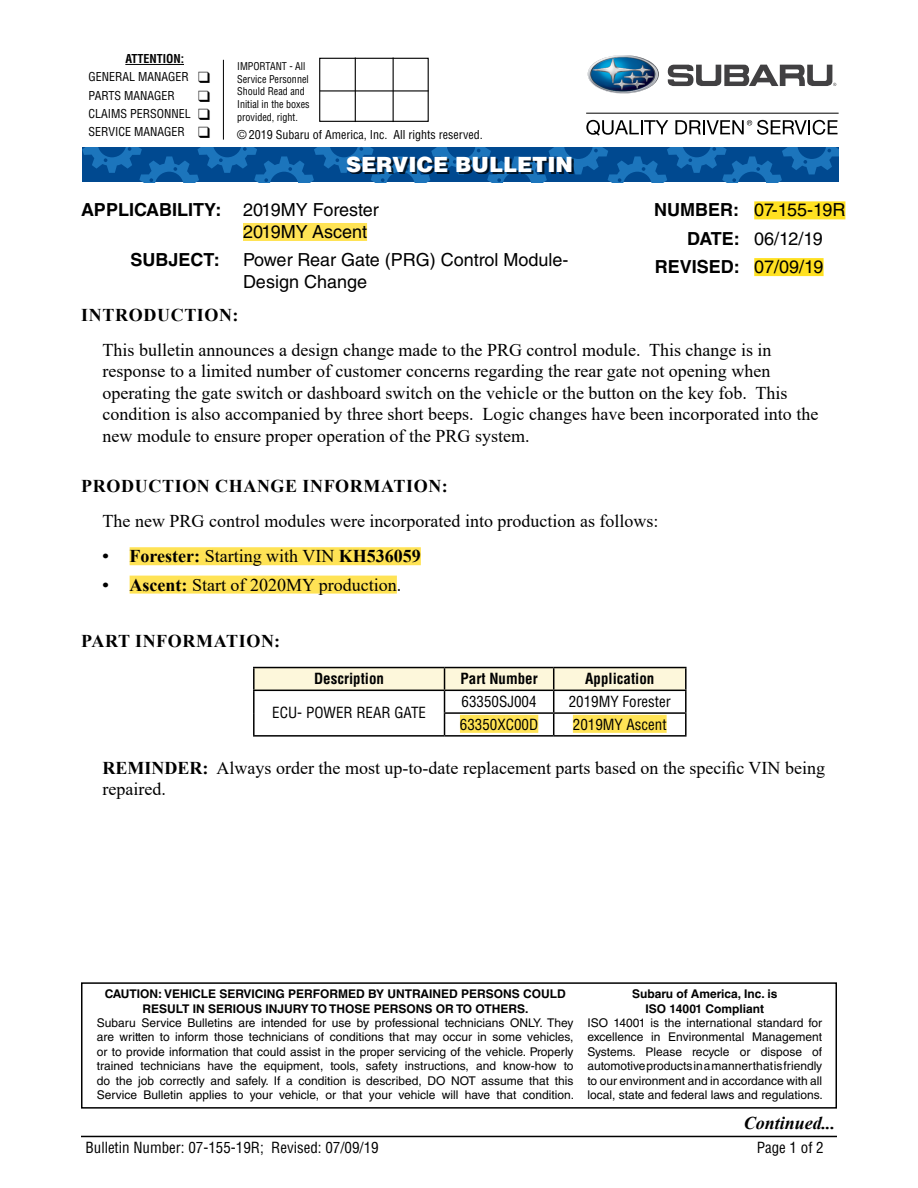
<style>
.page{position:relative;width:918px;height:1188px;background:#fff}
.page>*{position:absolute;margin:0;border:0;box-sizing:border-box;transform-origin:0 0}
.t1{font:900 21px "Helvetica LT Std";color:#fff}
.t2{font:18px/21.6px "Times New Roman";color:#000}
.t3{font:18px/21.6px "Helvetica LT Std";color:#000}
.t4{font:700 18px "Times New Roman";letter-spacing:.035em;color:#000}
.t5{font:700 18px "Times New Roman";color:#000}
.t6{font:700 18px "Helvetica LT Std";color:#000}
.t7{font:italic 700 18px "Times New Roman";color:#000}
.t8{font:condensed 15px "Helvetica LT Std";color:#000}
.t9{font:700 condensed 15px "Helvetica LT Std";color:#000}
.t10{font:12px/14.4px "Helvetica LT Std";color:#000;text-align:justify}
.t11{font:700 12px/14.4px "Helvetica LT Std";color:#000;text-align:center}
.t12{font:condensed 12px/18.1px "Helvetica LT Std";color:#000}
.t13{font:condensed 10.5px/12.6px "Helvetica LT Std";color:#000;scale:.96 1}
.s1{font-weight:700}
.s2{font-weight:400}
</style>
<div class="page">
<hr style="left:81px;top:1136px;width:756px;height:1px;background:#000">
<div style="left:754px;top:201px;width:91px;height:18px;background:#ffe121"></div>
<div style="left:754px;top:258px;width:70px;height:18px;background:#ffe121"></div>
<div style="left:243px;top:223px;width:124px;height:18px;background:#ffe355"></div>
<div style="left:81px;top:982px;width:756px;height:127px;border:2px solid #000"></div>
<div style="left:130px;top:547px;width:291px;height:18px;background:#ffe355"></div>
<div style="left:130px;top:576px;width:267px;height:18px;background:#ffe355"></div>
<hr style="left:253px;top:667px;width:192px;height:1px;background:#000">
<hr style="left:253px;top:668px;width:2px;height:22px;background:#000">
<hr style="left:445px;top:667px;width:109px;height:1px;background:#000">
<hr style="left:554px;top:667px;width:133px;height:1px;background:#000">
<hr style="left:685px;top:668px;width:2px;height:22px;background:#000">
<hr style="left:253px;top:690px;width:192px;height:1px;background:#000">
<hr style="left:253px;top:691px;width:2px;height:22px;background:#000">
<hr style="left:554px;top:690px;width:133px;height:1px;background:#000">
<hr style="left:685px;top:691px;width:2px;height:21px;background:#000">
<hr style="left:253px;top:713px;width:2px;height:22px;background:#000">
<hr style="left:554px;top:712px;width:133px;height:2px;background:#000">
<svg style="left:254px;top:668px;width:432px;height:67px"></svg>
<hr style="left:685px;top:714px;width:2px;height:21px;background:#000">
<hr style="left:253px;top:735px;width:192px;height:2px;background:#000">
<hr style="left:445px;top:735px;width:109px;height:2px;background:#000">
<hr style="left:554px;top:735px;width:133px;height:2px;background:#000">
<div style="left:460px;top:715px;width:78px;height:18px;background:#ffe355"></div>
<div style="left:573px;top:715px;width:94px;height:18px;background:#ffe355"></div>
<svg style="left:82px;top:147px;width:757px;height:35px"></svg>
<div style="left:348px;top:158px;width:225px;height:16px;background:#000;opacity:.75"></div>
<div style="left:319px;top:58px;width:110px;height:64px;border:1px solid #000"></div>
<hr style="left:355px;top:58px;width:1px;height:64px;background:#000">
<hr style="left:393px;top:58px;width:1px;height:64px;background:#000">
<hr style="left:320px;top:90px;width:109px;height:2px;background:#000">
<hr style="left:125px;top:64px;width:59px;height:1px;background:#000">
<hr style="left:223px;top:60px;width:1px;height:80px;background:#000">
<img style="left:588px;top:55px;width:71px;height:39px">
<svg style="left:668px;top:64px;width:168px;height:22px"></svg>
<hr style="left:586px;top:113px;width:253px;height:1px;background:#000">
<svg style="left:586px;top:120px;width:82px;height:16px"></svg>
<svg style="left:675px;top:120px;width:163px;height:15px"></svg>
<p class="t12" style="left:89px;top:50px;width:123px;text-indent:37px"><span class="s1">ATTENTION:<br></span>GENERAL MANAGER ❑<br>PARTS MANAGER</p>
<p class="t12" style="left:89px;top:104px;width:123px">CLAIMS PERSONNEL ❑<br>SERVICE MANAGER ❑</p>
<p class="t13" style="left:237px;top:60px;width:77px">IMPORTANT - All<br>Service Personnel<br>Should Read and<br>Initial in the boxes provided, right.</p>
<p class="t12" style="left:237px;top:126px;width:247px">© 2019 Subaru of America, Inc. All rights reserved.</p>
<h1 class="t1" style="left:346px;top:151px;width:229px">SERVICE BULLETIN</h1>
<h2 class="t3" style="left:243px;top:199px;width:137px;text-indent:-162px"><span class="s1">APPLICABILITY:</span> 2019MY Forester<br>2019MY Ascent</h2>
<h2 class="t6" style="left:130px;top:249px;width:91px">SUBJECT:</h2>
<h2 class="t3" style="left:243px;top:249px;width:327px">Power Rear Gate (PRG) Control Module-<br>Design Change</h2>
<h2 class="t3" style="left:654px;top:199px;width:193px"><span class="s1">NUMBER:</span> 07-155-19R</h2>
<h2 class="t3" style="left:687px;top:228px;width:137px"><span class="s1">DATE:</span> 06/12/19</h2>
<h2 class="t6" style="left:655px;top:256px;width:170px">REVISED: <span class="s2">07/09/19</span></h2>
<h2 class="t4" style="left:81px;top:302px;width:159px">INTRODUCTION:</h2>
<p class="t2" style="left:103px;top:338px;width:717px">This bulletin announces a design change made to the PRG control module. This change is in response to a limited number of customer concerns regarding the rear gate not opening when operating the gate switch or dashboard switch on the vehicle or the button on the key fob. This condition is also accompanied by three short beeps. Logic changes have been incorporated into the new module to ensure proper operation of the PRG system.</p>
<h2 class="t4" style="left:81px;top:473px;width:368px">PRODUCTION CHANGE INFORMATION:</h2>
<h2 class="t2" style="left:103px;top:510px;width:557px">The new PRG control modules were incorporated into production as follows:</h2>
<h2 class="t5" style="left:103px;top:543px;width:320px">• Forester: <span class="s2">Starting with VIN</span> KH536059</h2>
<h2 class="t2" style="left:103px;top:573px;width:300px"><span class="s1">• Ascent:</span> Start of 2020MY production.</h2>
<h2 class="t4" style="left:81px;top:628px;width:201px">PART INFORMATION:</h2>
<p class="t9" style="left:314px;top:669px;width:71px">Description</p>
<p class="t9" style="left:461px;top:669px;width:79px">Part Number</p>
<p class="t9" style="left:585px;top:669px;width:71px">Application</p>
<p class="t8" style="left:272px;top:704px;width:155px">ECU- POWER REAR GATE</p>
<p class="t8" style="left:462px;top:692px;width:76px">63350SJ004</p>
<p class="t8" style="left:569px;top:692px;width:104px">2019MY Forester</p>
<p class="t8" style="left:460px;top:715px;width:80px">63350XC00D</p>
<p class="t8" style="left:573px;top:715px;width:95px">2019MY Ascent</p>
<h2 class="t2" style="left:103px;top:756px;width:724px"><span class="s1">REMINDER:</span> Always order the most up-to-date replacement parts based on the specific VIN being repaired.</h2>
<p class="t11" style="left:105px;top:987px;width:463px">CAUTION: VEHICLE SERVICING PERFORMED BY UNTRAINED PERSONS COULD<br>RESULT IN SERIOUS INJURY TO THOSE PERSONS OR TO OTHERS.</p>
<p class="t10" style="left:97px;top:1016px;width:479px">Subaru Service Bulletins are intended for use by professional technicians ONLY. They are written to inform those technicians of conditions that may occur in some vehicles, or to provide information that could assist in the proper servicing of the vehicle. Properly trained technicians have the equipment, tools, safety instructions, and know-how to do the job correctly and safely. If a condition is described, DO NOT assume that this Service Bulletin applies to your vehicle, or that your vehicle will have that condition.</p>
<p class="t11" style="left:632px;top:987px;width:147px">Subaru of America, Inc. is<br>ISO 14001 Compliant</p>
<p class="t10" style="left:588px;top:1016px;width:237px">ISO 14001 is the international standard for excellence in Environmental Management Systems. Please recycle or dispose of automotive products in a manner that is friendly to our environment and in accordance with all local, state and federal laws and regulations.</p>
<h2 class="t7" style="left:744px;top:1111px;width:93px">Continued...</h2>
<p class="t8" style="left:86px;top:1138px;width:295px">Bulletin Number: 07-155-19R; Revised: 07/09/19</p>
<p class="t8" style="left:757px;top:1138px;width:69px">Page 1 of 2</p>
</div>
